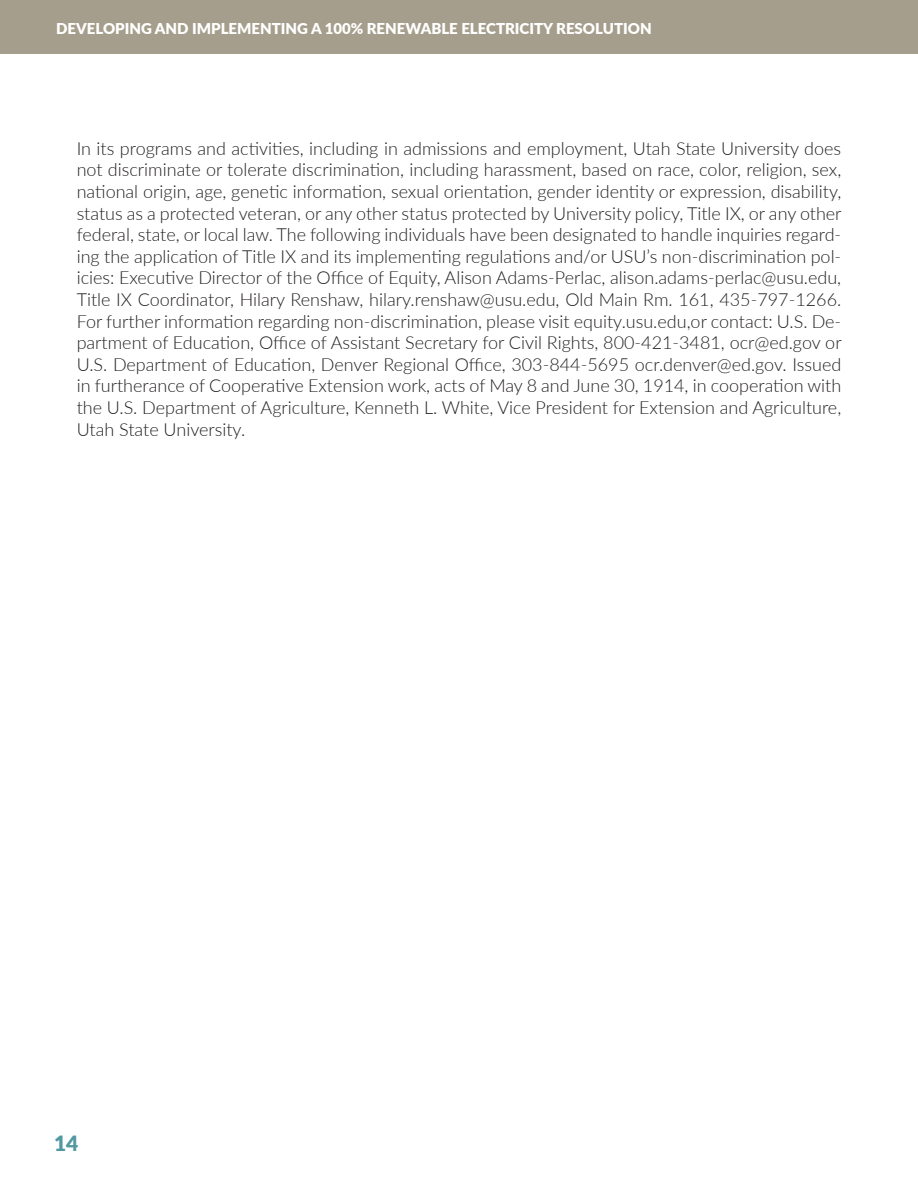
<style>
.page{position:relative;width:918px;height:1188px;background:#fff}
.page>*{position:absolute;margin:0;border:0;box-sizing:border-box;transform-origin:0 0}
.t1{font:900 21px "Lato";color:#5198a1}
.t2{font:300 18px/21.6px "Lato";color:#231f20;text-align:justify}
.t3{font:900 15px "Lato";color:#fff}
</style>
<div class="page">
<div style="left:0;top:0;width:918px;height:54px;background:#a69e8c"></div>
<p class="t3" style="left:56px;top:17px;width:597px">DEVELOPING AND IMPLEMENTING A 100% RENEWABLE ELECTRICITY RESOLUTION</p>
<p class="t2" style="left:77px;top:137px;width:767px">In its programs and activities, including in admissions and employment, Utah State University does not discriminate or tolerate discrimination, including harassment, based on race, color, religion, sex, national origin, age, genetic information, sexual orientation, gender identity or expression, disability, status as a protected veteran, or any other status protected by University policy, Title IX, or any other federal, state, or local law. The following individuals have been designated to handle inquiries regard&shy;ing the application of Title IX and its implementing regulations and/or USU’s non-discrimination pol&shy;icies: Executive Director of the Office of Equity, Alison Adams-Perlac, alison.adams-perlac@usu.edu, Title IX Coordinator, Hilary Renshaw, hilary.renshaw@usu.edu, Old Main Rm. 161, 435-797-1266.<br>For further information regarding non-discrimination, please visit equity.usu.edu,or contact: U.S. De&shy;partment of Education, Office of Assistant Secretary for Civil Rights, 800-421-3481, ocr@ed.gov or U.S. Department of Education, Denver Regional Office, 303-844-5695 ocr.denver@ed.gov. Issued in furtherance of Cooperative Extension work, acts of May 8 and June 30, 1914, in cooperation with the U.S. Department of Agriculture, Kenneth L. White, Vice President for Extension and Agriculture, Utah State University.</p>
<p class="t1" style="left:54px;top:1127px;width:26px">14</p>
</div>
